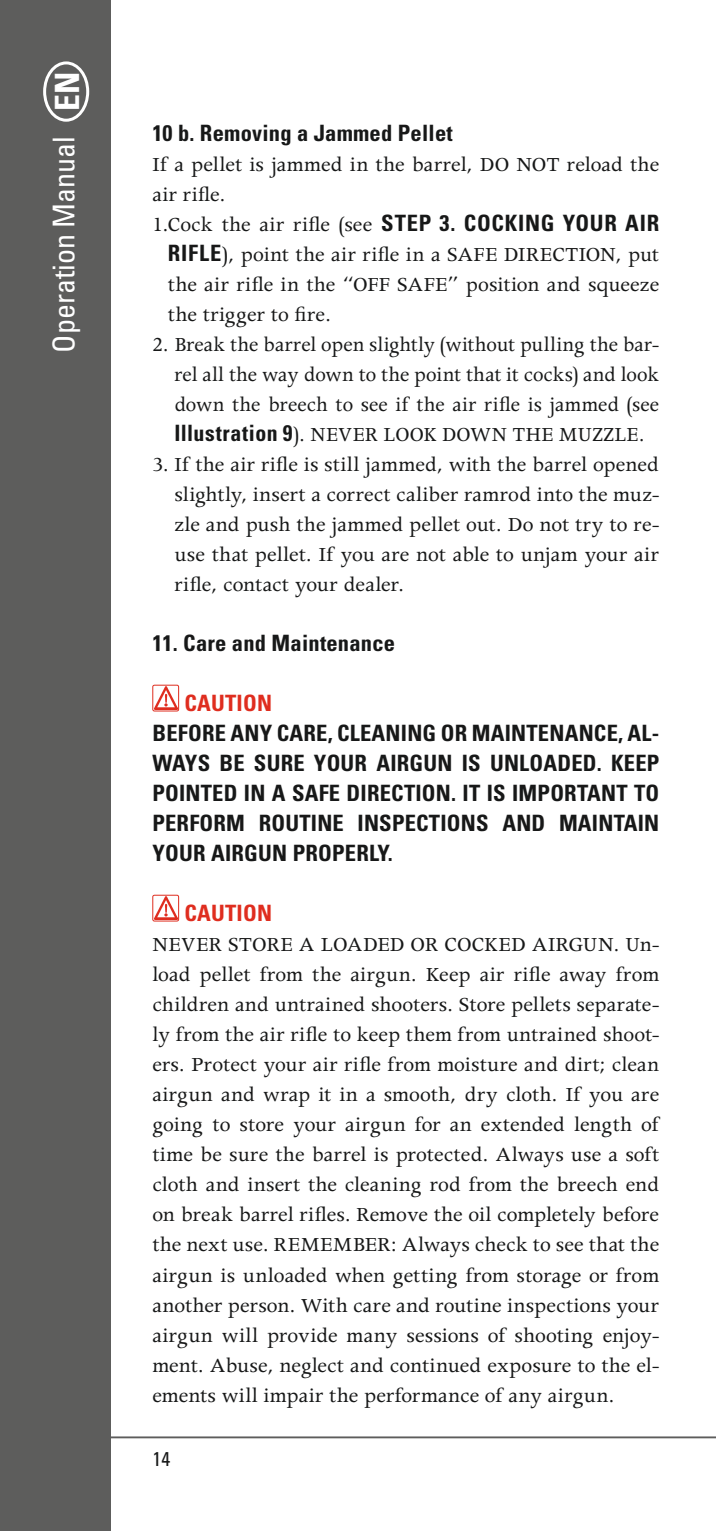
<style>
.page{position:relative;width:716px;height:1531px;background:#fff}
.page>*{position:absolute;margin:0;border:0;box-sizing:border-box;transform-origin:0 0}
.t1{font:700 condensed 33.5px "Univers";color:#fff}
.t2{font:condensed 30px "Univers";color:#fff}
.Fließtext_Apollo_9_1{font:22.5px/30px "Apollo MT Std";letter-spacing:.005em;color:#171818;text-align:justify}
.Headline_Univers_9_1{font:700 condensed 22.5px/30px "Univers";letter-spacing:.01em;color:#171818;text-align:justify}
.Warning_Univers_9_12{font:700 condensed 22.5px "Univers";letter-spacing:.01em;color:#df2d1f}
.t3{font:condensed 20px "Univers";color:#171818}
.s1{font-family:"Univers";font-weight:700;font-stretch:condensed}
</style>
<div class="page">
<hr style="left:0;top:1436px;width:716px;height:2px;background:#5d5d5c">
<img style="left:154px;top:687px;width:23px;height:22px">
<div style="left:152px;top:685px;width:27px;height:26px;border:1px solid #df2d1f;border-radius:2px"></div>
<img style="left:154px;top:897px;width:23px;height:22px">
<div style="left:152px;top:895px;width:27px;height:26px;border:1px solid #df2d1f;border-radius:2px"></div>
<div style="left:0;top:0;width:110px;height:1531px;background:#5d5d5c"></div>
<div style="left:43px;top:61px;width:46px;height:61px;border:3px solid #fff;border-radius:50%"></div>
<p class="t1" style="left:47px;top:111px;width:41px;rotate:-90deg">EN</p>
<p class="t2" style="left:45px;top:353px;width:218px;rotate:-90deg">Operation Manual</p>
<p class="Headline_Univers_9_1" style="left:152px;top:118px;width:302px">10 b. Removing a Jammed Pellet</p>
<p class="Fließtext_Apollo_9_1" style="left:152px;top:151px;width:508px">If a pellet is jammed in the barrel, DO NOT reload the air rifle.</p>
<p class="Fließtext_Apollo_9_1" style="left:168px;top:211px;width:493px;text-indent:-15px">1.Cock the air rifle (see <span class="s1">STEP 3. COCKING YOUR AIR RIFLE</span>), point the air rifle in a SAFE DIRECTION, put the air rifle in the “OFF SAFE” position and squeeze the trigger to fire.</p>
<p class="Fließtext_Apollo_9_1" style="left:174px;top:331px;width:486px;text-indent:-22px">2. Break the barrel open slightly (without pulling the bar&shy;rel all the way down to the point that it cocks) and look down the breech to see if the air rifle is jammed (see <span class="s1">Illustration 9</span>). NEVER LOOK DOWN THE MUZZLE.</p>
<p class="Fließtext_Apollo_9_1" style="left:175px;top:451px;width:486px;text-indent:-22px">3. If the air rifle is still jammed, with the barrel opened slightly, insert a correct caliber ramrod into the muz&shy;zle and push the jammed pellet out. Do not try to re&shy;use that pellet. If you are not able to unjam your air rifle, contact your dealer.</p>
<p class="Headline_Univers_9_1" style="left:152px;top:628px;width:244px">11. Care and Maintenance</p>
<p class="Warning_Univers_9_12" style="left:184px;top:689px;width:89px">CAUTION</p>
<p class="Headline_Univers_9_1" style="left:152px;top:718px;width:508px">BEFORE ANY CARE, CLEANING OR MAINTENANCE, AL-WAYS BE SURE YOUR AIRGUN IS UNLOADED. KEEP POINTED IN A SAFE DIRECTION. IT IS IMPORTANT TO PERFORM ROUTINE INSPECTIONS AND MAINTAIN YOUR AIRGUN PROPERLY.</p>
<p class="Warning_Univers_9_12" style="left:184px;top:899px;width:89px">CAUTION</p>
<p class="Fließtext_Apollo_9_1" style="left:152px;top:931px;width:508px">NEVER STORE A LOADED OR COCKED AIRGUN. Un&shy;load pellet from the airgun. Keep air rifle away from children and untrained shooters. Store pellets separate&shy;ly from the air rifle to keep them from untrained shoot&shy;ers. Protect your air rifle from moisture and dirt; clean airgun and wrap it in a smooth, dry cloth. If you are going to store your airgun for an extended length of time be sure the barrel is protected. Always use a soft cloth and insert the cleaning rod from the breech end on break barrel rifles. Remove the oil completely before the next use. REMEMBER: Always check to see that the airgun is unloaded when getting from storage or from another person. With care and routine inspections your airgun will provide many sessions of shooting enjoy&shy;ment. Abuse, neglect and continued exposure to the el&shy;ements will impair the performance of any airgun.</p>
<p class="t3" style="left:152px;top:1446px;width:19px">14</p>
</div>
